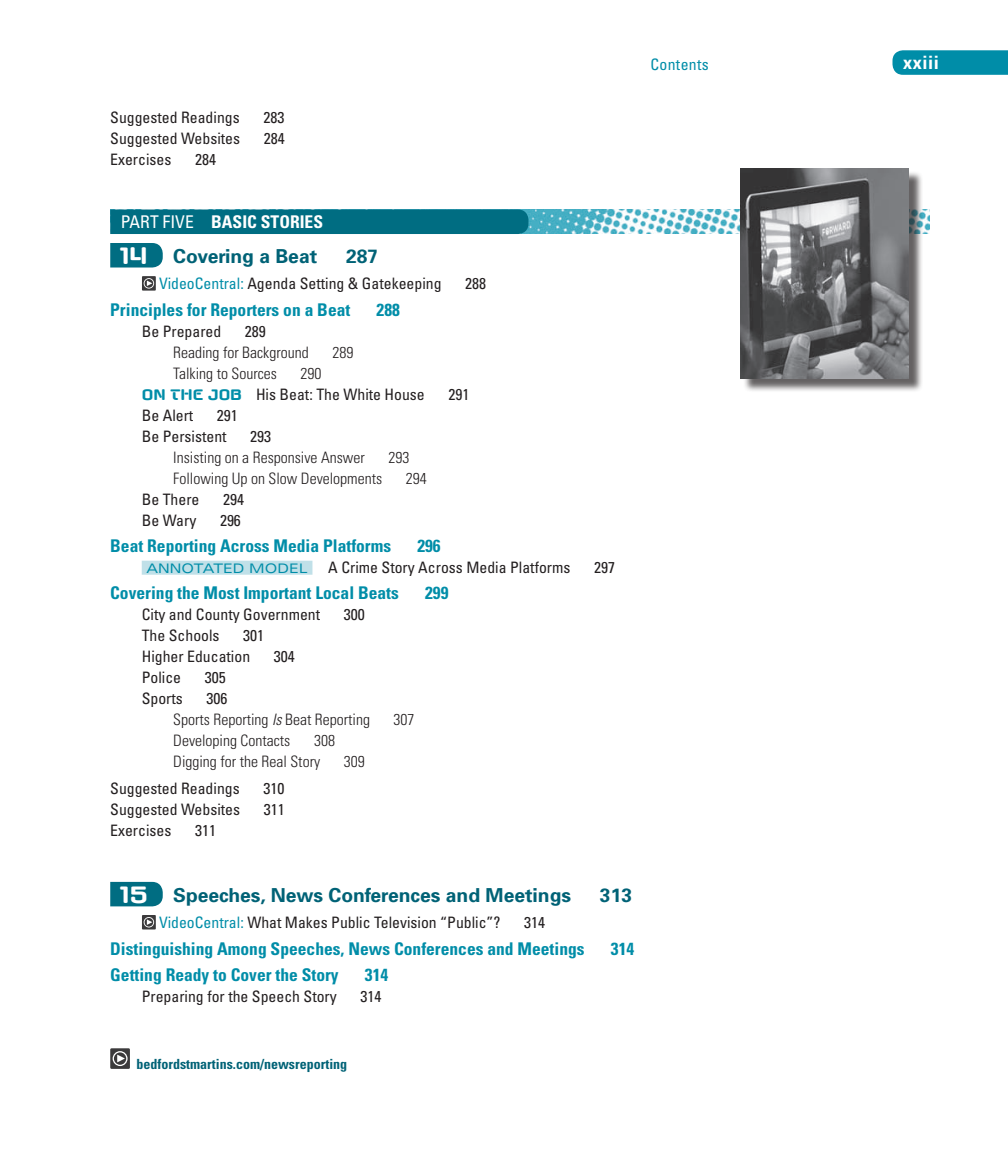
<style>
.page{position:relative;width:1008px;height:1150px;background:#fff}
.page>*{position:absolute;margin:0;border:0;box-sizing:border-box;transform-origin:0 0}
.t1{font:700 24.5px "Axaxax Rg";color:#fff}
.TOC___CT{font:700 19.25px "Univers";color:#006276}
.TOC___CT__after_PT{font:700 19.25px "Univers";color:#006276}
.t2{font:700 condensed 18.38px "Univers";letter-spacing:.03em;color:#fff}
.TOC___h1{font:700 condensed 17.5px "Univers";color:#008da8}
.TOC___PT{font:700 condensed 17.5px "Univers";color:#fff}
.TOC___h2{font:condensed 15.75px "Univers";color:#231f20}
.TOC___h3{font:300 condensed 15.75px "Univers";color:#231f20}
.TOC___VC{font:condensed 15.75px "Univers";color:#231f20}
.TOC___CR___h1{font:condensed 15.75px "Univers";color:#231f20}
.TOC___CR___h1-F{font:condensed 15.75px "Univers";color:#231f20}
.t3{font:condensed 15.75px "Univers";letter-spacing:.02em;color:#008da8}
.t4{font:700 condensed 14px "Univers";color:#006276}
.TOC___h2-2{font:expanded 13.12px "Univers";color:#008da8}
.s1{font-weight:400}
.s2{color:#008da8}
.s3{font-family:"Axaxax Rg";font-weight:700;font-stretch:normal;color:#008da8}
.s4{font-style:italic}
</style>
<div class="page">
<img style="left:528px;top:210px;width:401px;height:24px">
<div style="left:110px;top:209px;width:418px;height:25px;background:#006d82"></div>
<svg style="left:892px;top:50px;width:116px;height:25px;background:#0a91ab"></svg>
<div style="left:110px;top:1048px;width:20px;height:21px;background:#3b3a3b"></div>
<svg style="left:113px;top:1051px;width:15px;height:15px"></svg>
<div style="left:142px;top:561px;width:170px;height:14px;background:#c0e0e8"></div>
<svg style="left:110px;top:243px;width:53px;height:24px"></svg>
<div style="left:142px;top:276px;width:14px;height:14px;background:#3b3a3b"></div>
<svg style="left:144px;top:278px;width:10px;height:11px"></svg>
<svg style="left:110px;top:882px;width:53px;height:24px"></svg>
<svg style="left:142px;top:915px;width:14px;height:14px"></svg>
<svg style="left:144px;top:917px;width:10px;height:10px"></svg>
<div style="left:743px;top:171px;width:180px;height:222px;background:#231f20;opacity:.7"></div>
<img style="left:740px;top:168px;width:168px;height:210px">
<p class="TOC___CR___h1-F" style="left:110px;top:108px;width:131px">Suggested Readings</p>
<p class="TOC___CR___h1-F" style="left:263px;top:108px;width:22px">283</p>
<p class="TOC___CR___h1" style="left:110px;top:129px;width:131px">Suggested Websites</p>
<p class="TOC___CR___h1" style="left:264px;top:129px;width:22px">284</p>
<p class="TOC___CR___h1" style="left:110px;top:150px;width:63px">Exercises</p>
<p class="TOC___CR___h1" style="left:195px;top:150px;width:22px">284</p>
<p class="TOC___PT" style="left:121px;top:211px;width:204px"><span class="s1">PART FIVE</span> BASIC STORIES</p>
<p class="t1" style="left:120px;top:240px;width:29px">14</p>
<p class="TOC___CT__after_PT" style="left:173px;top:244px;width:145px">Covering a Beat</p>
<p class="TOC___CT__after_PT" style="left:346px;top:244px;width:34px">287</p>
<p class="TOC___VC" style="left:159px;top:274px;width:284px"><span class="s2">VideoCentral:</span> Agenda Setting &amp; Gatekeeping</p>
<p class="TOC___VC" style="left:465px;top:274px;width:22px">288</p>
<p class="TOC___h1" style="left:110px;top:299px;width:242px">Principles for Reporters on a Beat</p>
<p class="TOC___h1" style="left:377px;top:299px;width:25px">288</p>
<p class="TOC___h2" style="left:142px;top:321px;width:81px">Be Prepared</p>
<p class="TOC___h2" style="left:245px;top:321px;width:22px">289</p>
<p class="TOC___h3" style="left:173px;top:343px;width:137px">Reading for Background</p>
<p class="TOC___h3" style="left:332px;top:343px;width:22px">289</p>
<p class="TOC___h3" style="left:173px;top:364px;width:105px">Talking to Sources</p>
<p class="TOC___h3" style="left:301px;top:364px;width:22px">290</p>
<p class="TOC___h2" style="left:142px;top:384px;width:285px"><span class="s3">ON THE JOB</span> His Beat: The White House</p>
<p class="TOC___h2" style="left:448px;top:384px;width:22px">291</p>
<p class="TOC___h2" style="left:142px;top:405px;width:53px">Be Alert</p>
<p class="TOC___h2" style="left:217px;top:405px;width:22px">291</p>
<p class="TOC___h2" style="left:142px;top:426px;width:86px">Be Persistent</p>
<p class="TOC___h2" style="left:250px;top:426px;width:22px">293</p>
<p class="TOC___h3" style="left:173px;top:448px;width:193px">Insisting on a Responsive Answer</p>
<p class="TOC___h3" style="left:388px;top:448px;width:22px">293</p>
<p class="TOC___h3" style="left:173px;top:469px;width:211px">Following Up on Slow Developments</p>
<p class="TOC___h3" style="left:406px;top:469px;width:22px">294</p>
<p class="TOC___h2" style="left:142px;top:489px;width:59px">Be There</p>
<p class="TOC___h2" style="left:223px;top:489px;width:22px">294</p>
<p class="TOC___h2" style="left:142px;top:510px;width:56px">Be Wary</p>
<p class="TOC___h2" style="left:220px;top:510px;width:22px">296</p>
<p class="TOC___h1" style="left:110px;top:535px;width:282px">Beat Reporting Across Media Platforms</p>
<p class="TOC___h1" style="left:417px;top:535px;width:25px">296</p>
<p class="TOC___h2-2" style="left:147px;top:560px;width:163px">ANNOTATED MODEL</p>
<p class="TOC___h2" style="left:328px;top:557px;width:244px">A Crime Story Across Media Platforms</p>
<p class="TOC___h2" style="left:594px;top:557px;width:22px">297</p>
<p class="TOC___h1" style="left:110px;top:582px;width:290px">Covering the Most Important Local Beats</p>
<p class="TOC___h1" style="left:425px;top:582px;width:25px">299</p>
<p class="TOC___h2" style="left:142px;top:605px;width:180px">City and County Government</p>
<p class="TOC___h2" style="left:344px;top:605px;width:22px">300</p>
<p class="TOC___h2" style="left:142px;top:626px;width:79px">The Schools</p>
<p class="TOC___h2" style="left:243px;top:626px;width:22px">301</p>
<p class="TOC___h2" style="left:142px;top:647px;width:110px">Higher Education</p>
<p class="TOC___h2" style="left:274px;top:647px;width:22px">304</p>
<p class="TOC___h2" style="left:142px;top:668px;width:41px">Police</p>
<p class="TOC___h2" style="left:205px;top:668px;width:22px">305</p>
<p class="TOC___h2" style="left:142px;top:689px;width:43px">Sports</p>
<p class="TOC___h2" style="left:206px;top:689px;width:22px">306</p>
<p class="TOC___h3" style="left:173px;top:710px;width:198px">Sports Reporting <span class="s4">Is</span> Beat Reporting</p>
<p class="TOC___h3" style="left:394px;top:710px;width:22px">307</p>
<p class="TOC___h3" style="left:173px;top:731px;width:119px">Developing Contacts</p>
<p class="TOC___h3" style="left:314px;top:731px;width:22px">308</p>
<p class="TOC___h3" style="left:173px;top:752px;width:148px">Digging for the Real Story</p>
<p class="TOC___h3" style="left:344px;top:752px;width:22px">309</p>
<p class="TOC___CR___h1-F" style="left:110px;top:778px;width:131px">Suggested Readings</p>
<p class="TOC___CR___h1-F" style="left:263px;top:778px;width:22px">310</p>
<p class="TOC___CR___h1" style="left:110px;top:799px;width:131px">Suggested Websites</p>
<p class="TOC___CR___h1" style="left:264px;top:799px;width:22px">311</p>
<p class="TOC___CR___h1" style="left:110px;top:820px;width:63px">Exercises</p>
<p class="TOC___CR___h1" style="left:195px;top:820px;width:22px">311</p>
<p class="t3" style="left:651px;top:54px;width:60px">Contents</p>
<p class="t2" style="left:903px;top:51px;width:37px">xxiii</p>
<p class="t1" style="left:120px;top:878px;width:29px">15</p>
<p class="TOC___CT" style="left:173px;top:883px;width:399px">Speeches, News Conferences and Meetings</p>
<p class="TOC___CT" style="left:600px;top:883px;width:34px">313</p>
<p class="TOC___VC" style="left:159px;top:913px;width:343px"><span class="s2">VideoCentral:</span> What Makes Public Television “Public”?</p>
<p class="TOC___VC" style="left:524px;top:913px;width:22px">314</p>
<p class="TOC___h1" style="left:110px;top:937px;width:476px">Distinguishing Among Speeches, News Conferences and Meetings</p>
<p class="TOC___h1" style="left:611px;top:937px;width:25px">314</p>
<p class="TOC___h1" style="left:110px;top:964px;width:230px">Getting Ready to Cover the Story</p>
<p class="TOC___h1" style="left:365px;top:964px;width:25px">314</p>
<p class="TOC___h2" style="left:142px;top:986px;width:197px">Preparing for the Speech Story</p>
<p class="TOC___h2" style="left:360px;top:986px;width:22px">314</p>
<p class="t4" style="left:136px;top:1055px;width:212px">bedfordstmartins.com/newsreporting</p>
</div>
